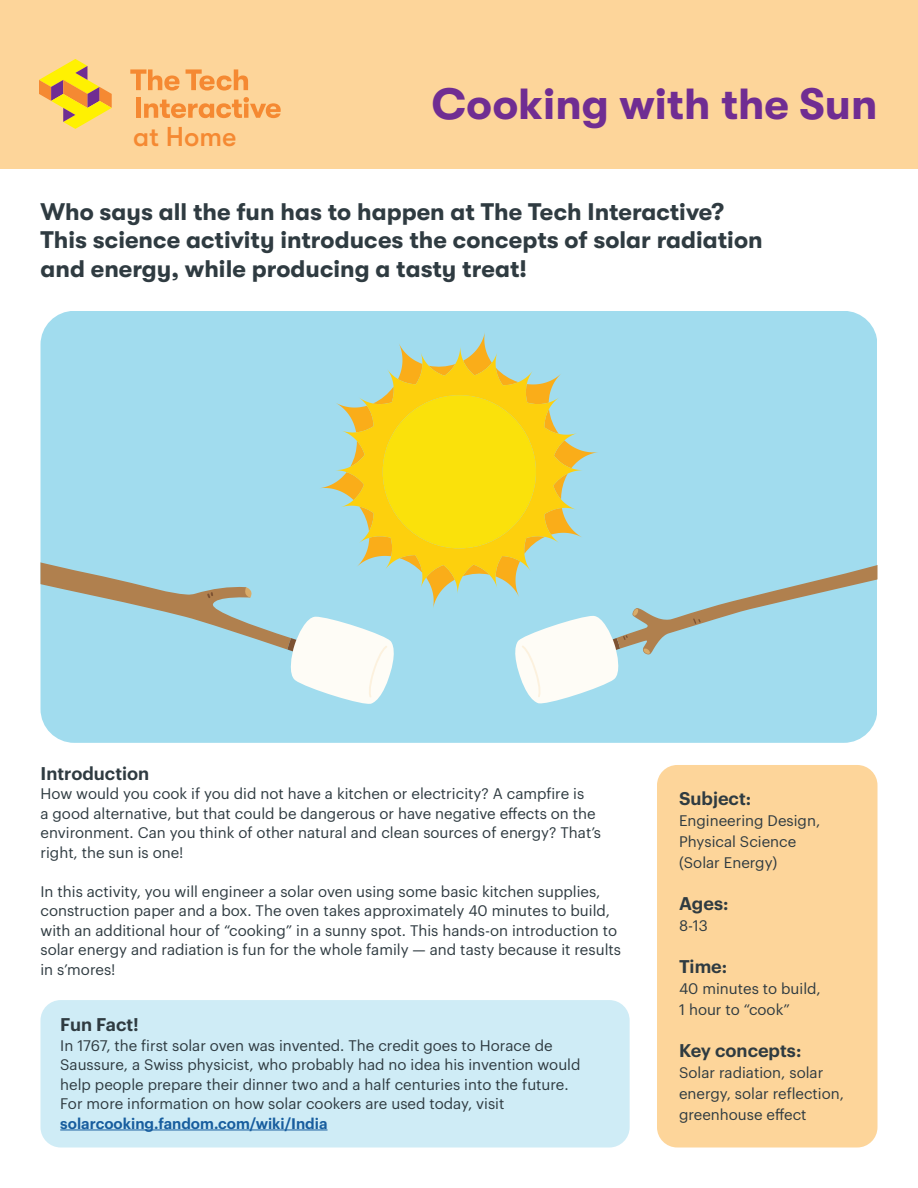
<style>
.page{position:relative;width:918px;height:1188px;background:#fff}
.page>*{position:absolute;margin:0;border:0;box-sizing:border-box;transform-origin:0 0}
.t1{font:700 43.5px "GT Walsheim";color:#702d92}
.t2{font:500 27.3px "GT Walsheim";color:#f58932}
.t3{font:700 24px/28.8px "GT Walsheim";color:#2f3b41}
.t4{font:600 18px "Graphik";color:#2f3b41}
.t5{font:15px/19.5px "Graphik";color:#2f3b41}
.t6{font:600 15px "Graphik";color:#175d9e}
</style>
<div class="page">
<div style="left:0;top:0;width:918px;height:168px;background:#fdd59a"></div>
<div style="left:657px;top:765px;width:221px;height:383px;background:#fdd59a;border-radius:20px"></div>
<div style="left:40px;top:1000px;width:590px;height:148px;background:#cfecf6;border-radius:20px"></div>
<svg style="left:39px;top:59px;width:73px;height:70px"></svg>
<svg style="left:130px;top:69px;width:50px;height:22px"></svg>
<svg style="left:186px;top:69px;width:62px;height:22px"></svg>
<div style="left:136px;top:97px;width:5px;height:21px;background:#f58932"></div>
<svg style="left:144px;top:97px;width:137px;height:21px"></svg>
<div style="left:40px;top:311px;width:837px;height:432px;background:#a1dcee"></div>
<svg style="left:583px;top:440px;width:16px;height:28px"></svg>
<svg style="left:335px;top:343px;width:87px;height:3px"></svg>
<svg style="left:319px;top:441px;width:16px;height:59px"></svg>
<svg style="left:463px;top:331px;width:55px;height:15px"></svg>
<svg style="left:335px;top:346px;width:248px;height:248px;background:#e0d64e"></svg>
<svg style="left:496px;top:508px;width:382px;height:198px;background:#add9dc"></svg>
<svg style="left:40px;top:507px;width:415px;height:199px;background:#afd7d5"></svg>
<hr style="left:60px;top:1129px;width:268px;height:1px;background:#175d9e">
<h2 class="t2" style="left:133px;top:121px;width:105px">at Home</h2>
<h1 class="t1" style="left:432px;top:79px;width:447px">Cooking with the Sun</h1>
<h3 class="t3" style="left:40px;top:197px;width:724px">Who says all the fun has to happen at The Tech Interactive?<br>This science activity introduces the concepts of solar radiation and energy, while producing a tasty treat!</h3>
<p class="t4" style="left:40px;top:759px;width:110px">Introduction</p>
<p class="t5" style="left:40px;top:783px;width:562px">How would you cook if you did not have a kitchen or electricity? A campfire is<br>a good alternative, but that could be dangerous or have negative effects on the environment. Can you think of other natural and clean sources of energy? That’s right, the sun is one!</p>
<p class="t5" style="left:40px;top:880px;width:582px">In this activity, you will engineer a solar oven using some basic kitchen supplies, construction paper and a box. The oven takes approximately 40 minutes to build, with an additional hour of “cooking” in a sunny spot. This hands-on introduction to solar energy and radiation is fun for the whole family — and tasty because it results in s’mores!</p>
<p class="t4" style="left:60px;top:1011px;width:80px">Fun Fact!</p>
<p class="t5" style="left:60px;top:1034px;width:522px">In 1767, the first solar oven was invented. The credit goes to Horace de Saussure, a Swiss physicist, who probably had no idea his invention would help people prepare their dinner two and a half centuries into the future.<br>For more information on how solar cookers are used today, visit</p>
<p class="t6" style="left:60px;top:1112px;width:269px">solarcooking.fandom.com/wiki/India</p>
<p class="t4" style="left:679px;top:785px;width:74px">Subject:</p>
<p class="t5" style="left:679px;top:809px;width:143px;line-height:21px">Engineering Design,<br>Physical Science (Solar Energy)</p>
<p class="t4" style="left:679px;top:890px;width:51px">Ages:</p>
<p class="t5" style="left:679px;top:915px;width:30px">8-13</p>
<p class="t4" style="left:679px;top:953px;width:50px">Time:</p>
<p class="t5" style="left:679px;top:977px;width:143px;line-height:21px">40 minutes to build,<br>1 hour to “cook”</p>
<p class="t4" style="left:679px;top:1037px;width:124px">Key concepts:</p>
<p class="t5" style="left:679px;top:1061px;width:166px;line-height:21px">Solar radiation, solar energy, solar reflection, greenhouse effect</p>
</div>
